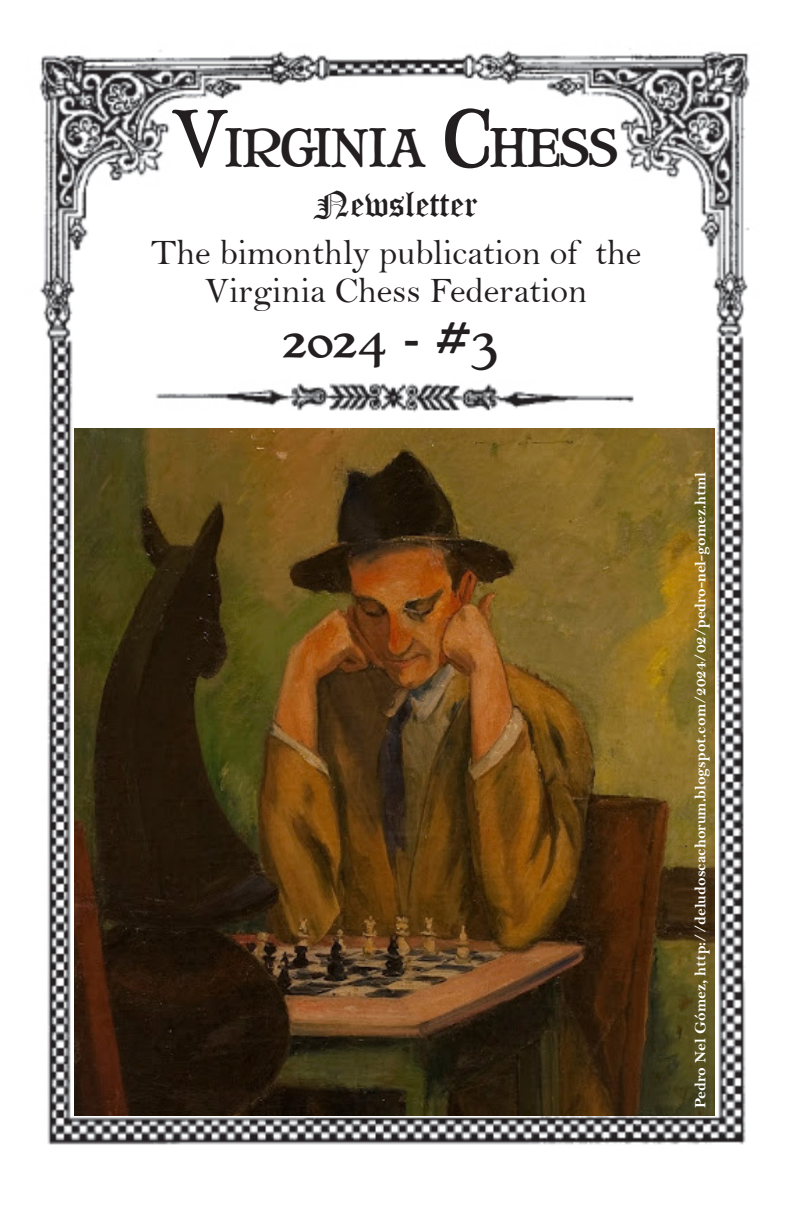
<style>
.page{position:relative;width:792px;height:1224px;background:#fff}
.page>*{position:absolute;margin:0;border:0;box-sizing:border-box;transform-origin:0 0}
.t1{font:48px "Mary Jane Antique";letter-spacing:-.03em;color:#231f20}
.t2{font:44px "Mary Jane Antique";color:#231f20}
.t3{font:36px/38px "Bell";color:#231f20;text-align:center}
.t4{font:36px "Old English Text";color:#231f20}
.t5{font:16px "Bell MT Bold";color:#fff}
.s1{font-size:72px}
</style>
<div class="page">
<img style="left:39px;top:48px;width:711px;height:1097px">
<img style="left:74px;top:428px;width:641px;height:688px">
<h1 class="t1" style="left:174px;top:106px;width:446px"><span class="s1">V</span>IRGINIA <span class="s1">C</span>HESS</h1>
<h3 class="t4" style="left:314px;top:181px;width:166px">Newsletter</h3>
<h3 class="t3" style="left:151px;top:233px;width:492px">The bimonthly publication of the<br>Virginia Chess Federation</h3>
<h2 class="t2" style="left:282px;top:302px;width:217px">2024 - #3</h2>
<p class="t5" style="left:691px;top:1108px;width:638px;rotate:-90deg">Pedro Nel Gómez, http://deludoscachorum.blogspot.com/2024/02/pedro-nel-gomez.html</p>
</div>
